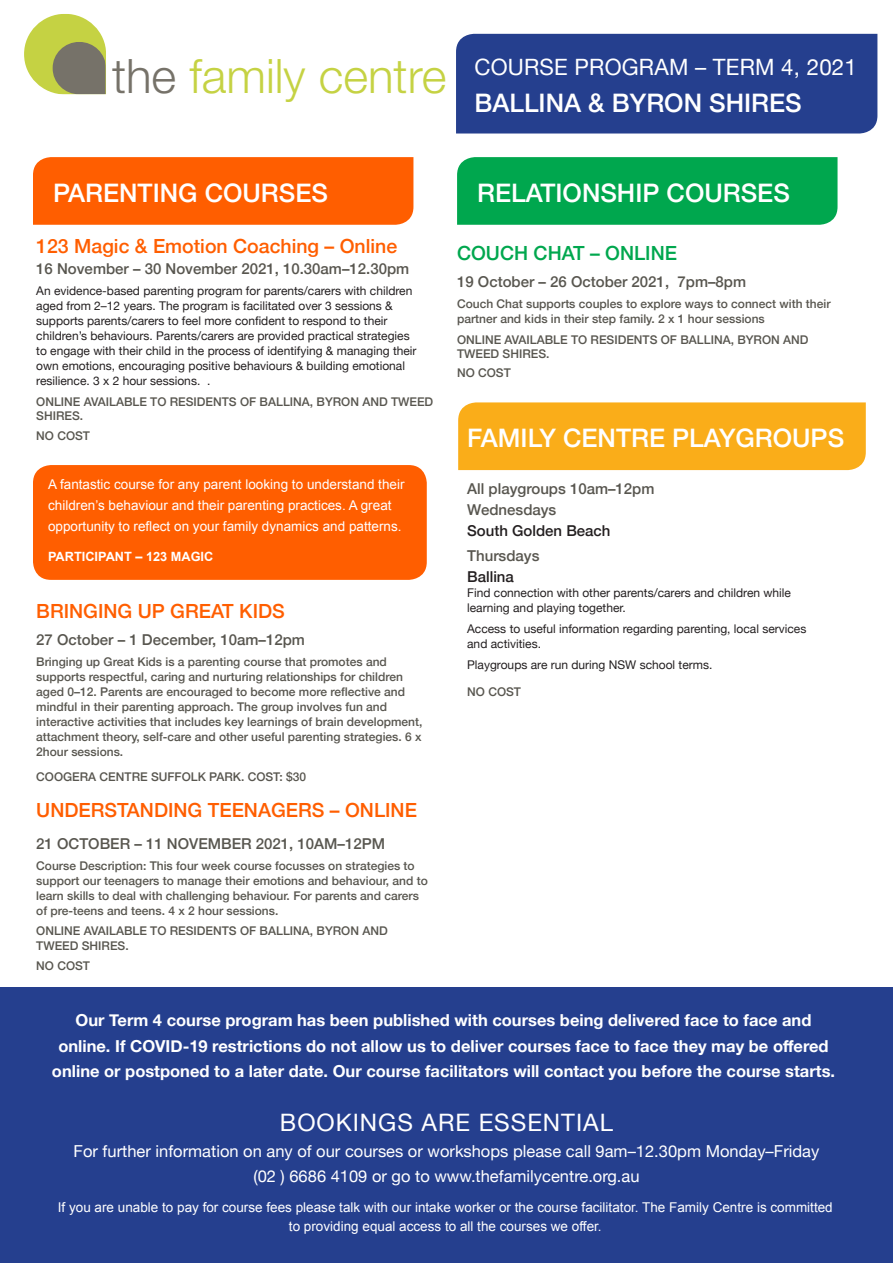
<style>
.page{position:relative;width:893px;height:1263px;background:#fff}
.page>*{position:absolute;margin:0;border:0;box-sizing:border-box;transform-origin:0 0}
.t1{font:300 47.55px "Helvetica Neue";color:#c5d243}
.t2{font:500 25.5px "Helvetica Neue";color:#fff}
.t3{font:24px "Helvetica Neue";letter-spacing:.04em;color:#fff}
.t4{font:22.5px "Helvetica Neue";letter-spacing:.01em;color:#fff}
.t5{font:500 19.5px "Helvetica Neue";color:#ff5e00}
.t6{font:500 19.5px "Helvetica Neue";color:#00a74e}
.t7{font:700 16.5px/25.5px "Helvetica Neue";color:#fff;text-align:center}
.t8{font:16.5px/25.5px "Helvetica Neue";color:#fff;text-align:center}
.t9{font:500 15px/21px "Helvetica Neue";color:#58564f}
.t10{font:500 15px "Helvetica Neue";color:#231f20}
.t11{font:13.5px/21px "Arial";color:#fff;text-align:center}
.t12{font:700 12.75px "Arial";color:#fff}
.t13{font:500 12px/15px "Helvetica Neue";color:#58564f}
.t14{font:12px/15px "Helvetica Neue";color:#231f20}
.s1{color:#767269}
.s2{color:#231f20}
</style>
<div class="page">
<div style="left:33px;top:157px;width:380px;height:68px;background:#ff5e00"></div>
<svg style="left:24px;top:14px;width:82px;height:80px;background:#b2b76e"></svg>
<div style="left:458px;top:402px;width:408px;height:68px;background:#faad19"></div>
<div style="left:0;top:987px;width:893px;height:276px;background:#253f8e"></div>
<div style="left:456px;top:34px;width:421px;height:100px;background:#253f8e"></div>
<div style="left:33px;top:465px;width:394px;height:115px;background:#ff5e00;border-radius:18px"></div>
<div style="left:457px;top:157px;width:380px;height:68px;background:#00a74e"></div>
<p class="t1" style="left:112px;top:37px;width:336px"><span class="s1">the</span> family centre</p>
<p class="t4" style="left:474px;top:51px;width:384px">COURSE PROGRAM – TERM 4, 2021</p>
<p class="t2" style="left:474px;top:83px;width:329px">BALLINA &amp; BYRON SHIRES</p>
<p class="t2" style="left:53px;top:172px;width:276px">PARENTING COURSES</p>
<p class="t5" style="left:36px;top:230px;width:362px">123 Magic &amp; Emotion Coaching – Online</p>
<p class="t9" style="left:36px;top:257px;width:374px">16 November – 30 November 2021, 10.30am–12.30pm</p>
<p class="t14" style="left:36px;top:284px;width:382px">An evidence-based parenting program for parents/carers with children aged from 2–12 years. The program is facilitated over 3 sessions &amp; supports parents/carers to feel more confident to respond to their children’s behaviours. Parents/carers are provided practical strategies to engage with their child in the process of identifying &amp; managing their own emotions, encouraging positive behaviours &amp; building emotional resilience. 3 x 2 hour sessions. .</p>
<p class="t13" style="left:36px;top:393px;width:398px;line-height:14.4px">ONLINE AVAILABLE TO RESIDENTS OF BALLINA, BYRON AND TWEED<br>SHIRES.</p>
<p class="t13" style="left:36px;top:428px;width:55px">NO COST</p>
<p class="t11" style="left:48px;top:474px;width:358px;text-align:left">A fantastic course for any parent looking to understand their children’s behaviour and their parenting practices. A great opportunity to reflect on your family dynamics and patterns.</p>
<p class="t12" style="left:48px;top:548px;width:167px">PARTICIPANT – 123 MAGIC</p>
<p class="t5" style="left:36px;top:595px;width:250px">BRINGING UP GREAT KIDS</p>
<p class="t9" style="left:36px;top:628px;width:270px">27 October – 1 December, 10am–12pm</p>
<p class="t13" style="left:36px;top:653px;width:388px">Bringing up Great Kids is a parenting course that promotes and supports respectful, caring and nurturing relationships for children aged 0–12. Parents are encouraged to become more reflective and mindful in their parenting approach. The group involves fun and interactive activities that includes key learnings of brain development, attachment theory, self-care and other useful parenting strategies. 6 x 2hour sessions.</p>
<p class="t13" style="left:36px;top:768px;width:271px">COOGERA CENTRE SUFFOLK PARK. COST: $30</p>
<p class="t5" style="left:36px;top:795px;width:382px">UNDERSTANDING TEENAGERS – ONLINE</p>
<p class="t9" style="left:36px;top:832px;width:350px">21 OCTOBER – 11 NOVEMBER 2021, 10AM–12PM</p>
<p class="t13" style="left:36px;top:857px;width:393px">Course Description: This four week course focusses on strategies to support our teenagers to manage their emotions and behaviour, and to learn skills to deal with challenging behaviour. For parents and carers of pre-teens and teens. 4 x 2 hour sessions.</p>
<p class="t13" style="left:36px;top:923px;width:353px;line-height:14.4px">ONLINE AVAILABLE TO RESIDENTS OF BALLINA, BYRON AND<br>TWEED SHIRES.</p>
<p class="t13" style="left:36px;top:957px;width:55px">NO COST</p>
<p class="t2" style="left:477px;top:172px;width:314px">RELATIONSHIP COURSES</p>
<p class="t6" style="left:457px;top:238px;width:221px">COUCH CHAT – ONLINE</p>
<p class="t9" style="left:457px;top:270px;width:291px">19 October – 26 October 2021, 7pm–8pm</p>
<p class="t13" style="left:457px;top:295px;width:375px">Couch Chat supports couples to explore ways to connect with their partner and kids in their step family. 2 x 1 hour sessions</p>
<p class="t13" style="left:457px;top:331px;width:353px;line-height:14.4px">ONLINE AVAILABLE TO RESIDENTS OF BALLINA, BYRON AND<br>TWEED SHIRES.</p>
<p class="t13" style="left:457px;top:364px;width:55px">NO COST</p>
<p class="t2" style="left:467px;top:417px;width:378px">FAMILY CENTRE PLAYGROUPS</p>
<p class="t9" style="left:467px;top:477px;width:189px">All playgroups 10am–12pm</p>
<p class="t9" style="left:467px;top:498px;width:91px">Wednesdays</p>
<p class="t10" style="left:467px;top:518px;width:145px">South Golden Beach</p>
<p class="t9" style="left:467px;top:544px;width:74px">Thursdays<br><span class="s2">Ballina</span></p>
<p class="t14" style="left:467px;top:586px;width:325px">Find connection with other parents/carers and children while learning and playing together.</p>
<p class="t14" style="left:467px;top:622px;width:341px">Access to useful information regarding parenting, local services and activities.</p>
<p class="t14" style="left:467px;top:658px;width:247px">Playgroups are run during NSW school terms.</p>
<p class="t13" style="left:467px;top:683px;width:55px">NO COST</p>
<p class="t7" style="left:52px;top:1008px;width:785px">Our Term 4 course program has been published with courses being delivered face to face and online. If COVID-19 restrictions do not allow us to deliver courses face to face they may be offered online or postponed to a later date. Our course facilitators will contact you before the course starts.</p>
<p class="t3" style="left:280px;top:1105px;width:335px">BOOKINGS ARE ESSENTIAL</p>
<p class="t8" style="left:74px;top:1139px;width:747px">For further information on any of our courses or workshops please call 9am–12.30pm Monday–Friday (02 ) 6686 4109 or go to www.thefamilycentre.org.au</p>
<p class="t11" style="left:58px;top:1197px;width:776px;line-height:19.5px">If you are unable to pay for course fees please talk with our intake worker or the course facilitator. The Family Centre is committed to providing equal access to all the courses we offer.</p>
</div>
